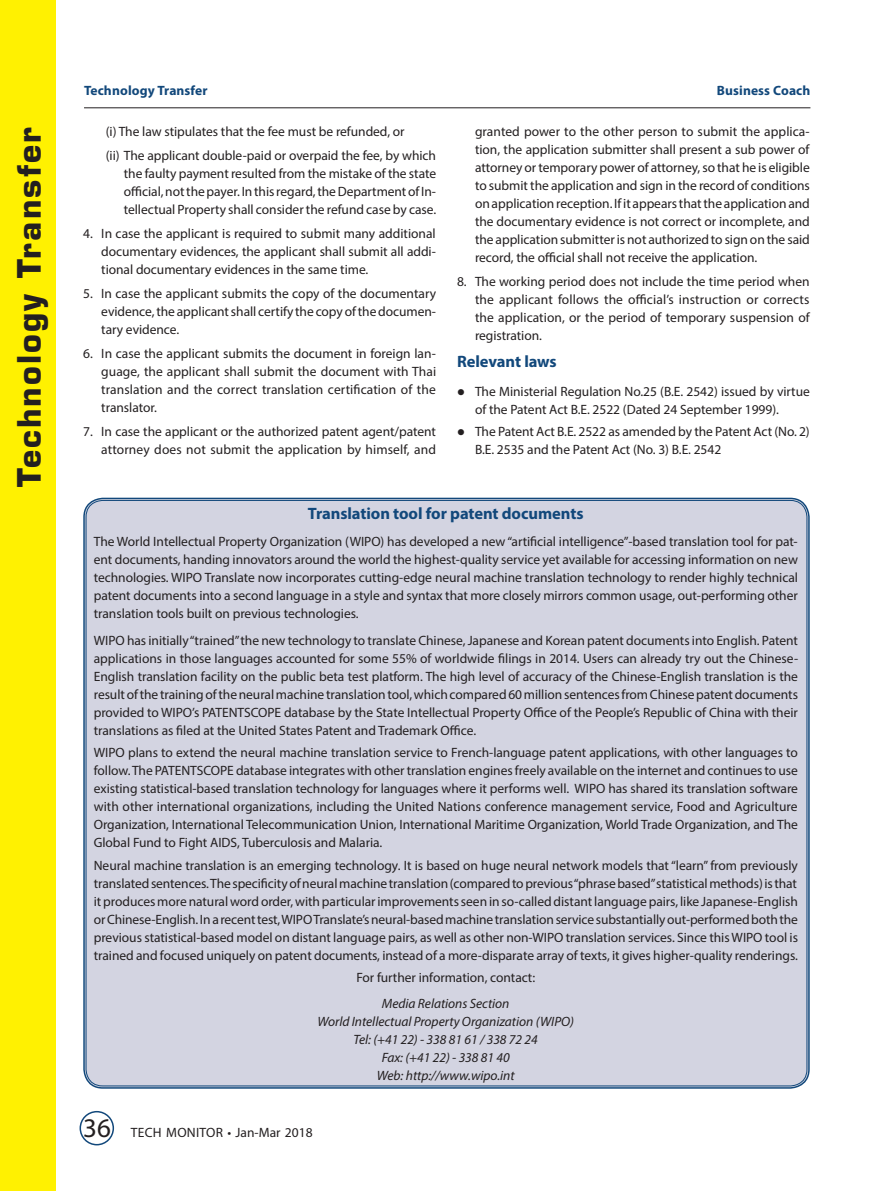
<style>
.page{position:relative;width:893px;height:1191px;background:#fff}
.page>*{position:absolute;margin:0;border:0;box-sizing:border-box;transform-origin:0 0}
.t1{font:700 31.5px "Eurostile";letter-spacing:.07em;color:#231f20}
.VFH{font:27px "Myriad Pro";color:#231f20}
.Filler_HD{font:700 16.5px "Myriad Pro";letter-spacing:-.005em;color:#12487b}
.Filler_BT{font:13.5px/18px "Myriad Pro";letter-spacing:-.005em;color:#231f20;text-align:justify}
.TS_BT_p4{font:13.5px/18px "Myriad Pro";letter-spacing:-.005em;color:#231f20;text-align:justify}
.NL{font:13.5px/18px "Myriad Pro";letter-spacing:-.005em;color:#231f20}
.Filler_BT-2{font:italic 13.5px/18px "Myriad Pro";letter-spacing:-.005em;color:#231f20;text-align:center}
.t2{font:700 13.5px "Myriad Pro";letter-spacing:.01em;color:#12487b}
.VFH-2{font:13.5px "Myriad Pro";letter-spacing:.015em;color:#231f20}
</style>
<div class="page">
<div style="left:80px;top:1111px;width:34px;height:34px;border:2px solid #12487b;border-radius:50%"></div>
<hr style="left:84px;top:107px;width:726px;height:1px;background:#231f20">
<div style="left:0;top:0;width:56px;height:1191px;background:#fff101"></div>
<div style="left:85px;top:499px;width:723px;height:588px;background:#d3d4e1;border-radius:18px"></div>
<p class="t2" style="left:84px;top:81px;width:125px">Technology Transfer</p>
<p class="t2" style="left:716px;top:81px;width:95px">Business Coach</p>
<h1 class="t1" style="left:10px;top:487px;width:362px;rotate:-90deg">Technology Transfer</h1>
<p class="TS_BT_p4" style="left:106px;top:122px;width:300px">(i) The law stipulates that the fee must be refunded, or</p>
<p class="TS_BT_p4" style="left:124px;top:146px;width:314px;text-indent:-18px">(ii) The applicant double-paid or overpaid the fee, by which the faulty payment resulted from the mistake of the state official, not the payer. In this regard, the Department of In&shy;tellectual Property shall consider the refund case by case.</p>
<p class="TS_BT_p4" style="left:101px;top:224px;width:336px;text-indent:-18px">4. In case the applicant is required to submit many additional documentary evidences, the applicant shall submit all addi&shy;tional documentary evidences in the same time.</p>
<p class="TS_BT_p4" style="left:101px;top:284px;width:336px;text-indent:-18px">5. In case the applicant submits the copy of the documentary evidence, the applicant shall certify the copy of the documen&shy;tary evidence.</p>
<p class="TS_BT_p4" style="left:101px;top:344px;width:336px;text-indent:-18px">6. In case the applicant submits the document in foreign lan&shy;guage, the applicant shall submit the document with Thai translation and the correct translation certification of the translator.</p>
<p class="TS_BT_p4" style="left:83px;top:422px;width:354px;text-align:right">7. In case the applicant or the authorized patent agent/patent attorney does not submit the application by himself, and</p>
<p class="TS_BT_p4" style="left:475px;top:122px;width:336px">granted power to the other person to submit the applica&shy;tion, the application submitter shall present a sub power of attorney or temporary power of attorney, so that he is eligible to submit the application and sign in the record of conditions on application reception. If it appears that the application and the documentary evidence is not correct or incomplete, and the application submitter is not authorized to sign on the said record, the official shall not receive the application.</p>
<p class="TS_BT_p4" style="left:475px;top:272px;width:336px;text-indent:-18px">8. The working period does not include the time period when the applicant follows the official’s instruction or corrects the application, or the period of temporary suspension of registration.</p>
<h1 class="Filler_HD" style="left:457px;top:351px;width:101px">Relevant laws</h1>
<p class="NL" style="left:475px;top:382px;width:336px;text-indent:-18px">● The Ministerial Regulation No.25 (B.E. 2542) issued by virtue of the Patent Act B.E. 2522 (Dated 24 September 1999).</p>
<p class="NL" style="left:475px;top:422px;width:336px;text-indent:-18px">● The Patent Act B.E. 2522 as amended by the Patent Act (No. 2)<br>B.E. 2535 and the Patent Act (No. 3) B.E. 2542</p>
<p class="Filler_HD" style="left:308px;top:502px;width:277px">Translation tool for patent documents</p>
<p class="Filler_BT" style="left:94px;top:532px;width:705px">The World Intellectual Property Organization (WIPO) has developed a new “artificial intelligence”-based translation tool for pat&shy;ent documents, handing innovators around the world the highest-quality service yet available for accessing information on new technologies. WIPO Translate now incorporates cutting-edge neural machine translation technology to render highly technical patent documents into a second language in a style and syntax that more closely mirrors common usage, out-performing other translation tools built on previous technologies.</p>
<p class="Filler_BT" style="left:94px;top:631px;width:705px">WIPO has initially “trained” the new technology to translate Chinese, Japanese and Korean patent documents into English. Patent applications in those languages accounted for some 55% of worldwide filings in 2014. Users can already try out the Chinese-English translation facility on the public beta test platform. The high level of accuracy of the Chinese-English translation is the result of the training of the neural machine translation tool, which compared 60 million sentences from Chinese patent documents provided to WIPO’s PATENTSCOPE database by the State Intellectual Property Office of the People’s Republic of China with their translations as filed at the United States Patent and Trademark Office.</p>
<p class="Filler_BT" style="left:94px;top:743px;width:705px">WIPO plans to extend the neural machine translation service to French-language patent applications, with other languages to follow. The PATENTSCOPE database integrates with other translation engines freely available on the internet and continues to use existing statistical-based translation technology for languages where it performs well. WIPO has shared its translation software with other international organizations, including the United Nations conference management service, Food and Agriculture Organization, International Telecommunication Union, International Maritime Organization, World Trade Organization, and The Global Fund to Fight AIDS, Tuberculosis and Malaria.</p>
<p class="Filler_BT" style="left:94px;top:856px;width:705px">Neural machine translation is an emerging technology. It is based on huge neural network models that “learn” from previously translated sentences. The specificity of neural machine translation (compared to previous “phrase based” statistical methods) is that it produces more natural word order, with particular improvements seen in so-called distant language pairs, like Japanese-English or Chinese-English. In a recent test, WIPO Translate’s neural-based machine translation service substantially out-performed both the previous statistical-based model on distant language pairs, as well as other non-WIPO translation services. Since this WIPO tool is trained and focused uniquely on patent documents, instead of a more-disparate array of texts, it gives higher-quality renderings.</p>
<p class="Filler_BT" style="left:356px;top:968px;width:180px">For further information, contact:</p>
<p class="Filler_BT-2" style="left:317px;top:994px;width:258px">Media Relations Section<br>World Intellectual Property Organization (WIPO)<br>Tel: (+41 22) - 338 81 61 / 338 72 24<br>Fax: (+41 22) - 338 81 40<br>Web: http://www.wipo.int</p>
<p class="VFH" style="left:83px;top:1111px;width:29px">36</p>
<p class="VFH-2" style="left:131px;top:1124px;width:183px">TECH MONITOR • Jan-Mar 2018</p>
</div>
